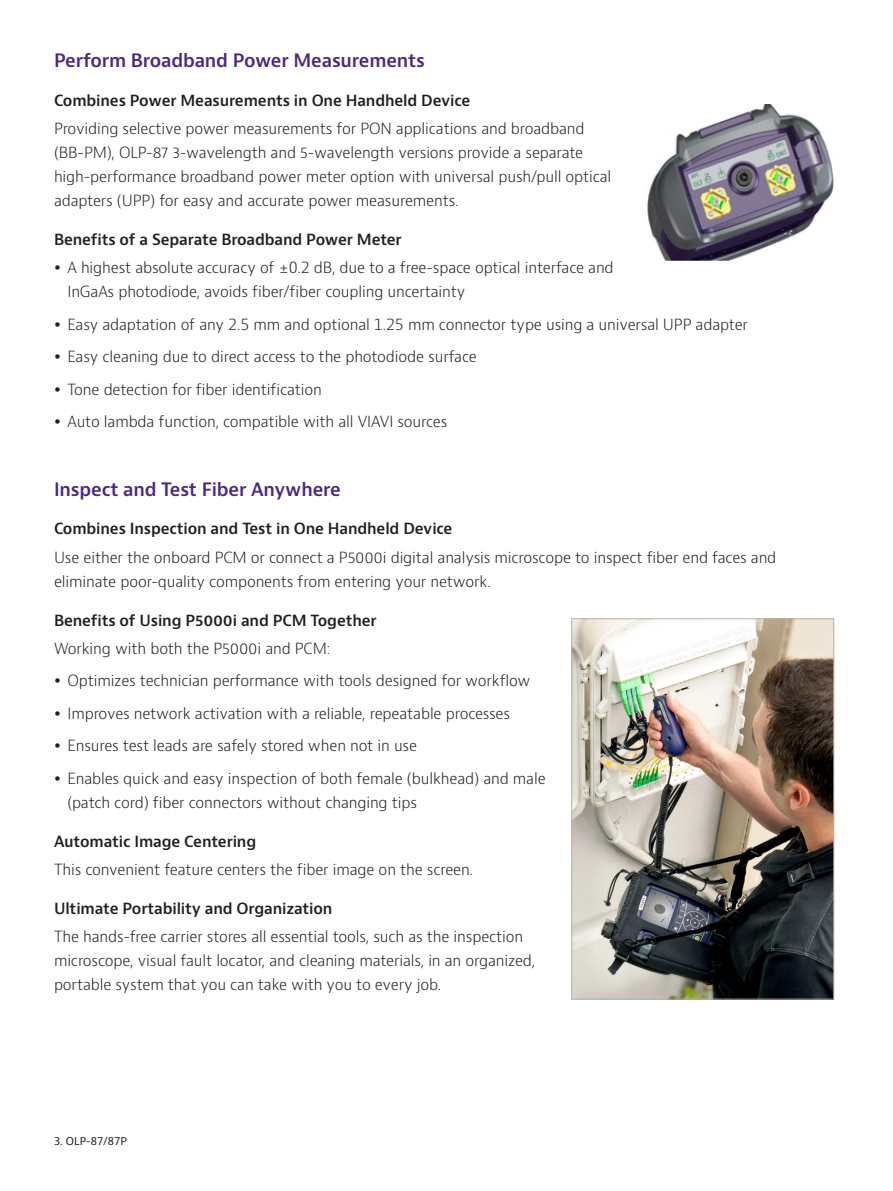
<style>
.page{position:relative;width:893px;height:1191px;background:#fff}
.page>*{position:absolute;margin:0;border:0;box-sizing:border-box;transform-origin:0 0}
.Header_12_16{font:600 18px "Bernino Sans";letter-spacing:-.01em;color:#4a2785}
.P_10_16{font:300 15px/24px "Bernino Sans";letter-spacing:-.01em;color:#231f20}
.Subhead_1{font:600 15px "Bernino Sans";letter-spacing:-.01em;color:#231f20}
.t1{font:10.5px "Bernino Sans";color:#231f20}
</style>
<div class="page">
<img style="left:647px;top:105px;width:187px;height:156px">
<img style="left:573px;top:620px;width:259px;height:377px">
<div style="left:571px;top:618px;width:263px;height:381px;border:1px solid #bbb1a3"></div>
<p class="Header_12_16" style="left:54px;top:49px;width:372px">Perform Broadband Power Measurements</p>
<p class="Subhead_1" style="left:54px;top:91px;width:418px">Combines Power Measurements in One Handheld Device</p>
<p class="P_10_16" style="left:54px;top:117px;width:559px">Providing selective power measurements for PON applications and broadband (BB-PM), OLP-87 3-wavelength and 5-wavelength versions provide a separate high-performance broadband power meter option with universal push/pull optical adapters (UPP) for easy and accurate power measurements.</p>
<p class="Subhead_1" style="left:54px;top:230px;width:349px">Benefits of a Separate Broadband Power Meter</p>
<p class="P_10_16" style="left:68px;top:256px;width:548px">A highest absolute accuracy of ±0.2 dB, due to a free-space optical interface and<br>InGaAs photodiode, avoids fiber/fiber coupling uncertainty</p>
<p class="P_10_16" style="left:68px;top:313px;width:682px">Easy adaptation of any 2.5 mm and optional 1.25 mm connector type using a universal UPP adapter</p>
<p class="P_10_16" style="left:68px;top:345px;width:411px">Easy cleaning due to direct access to the photodiode surface</p>
<p class="P_10_16" style="left:68px;top:378px;width:256px">Tone detection for fiber identification</p>
<p class="P_10_16" style="left:68px;top:410px;width:381px">Auto lambda function, compatible with all VIAVI sources</p>
<p class="Header_12_16" style="left:54px;top:477px;width:288px">Inspect and Test Fiber Anywhere</p>
<p class="Subhead_1" style="left:54px;top:519px;width:400px">Combines Inspection and Test in One Handheld Device</p>
<p class="P_10_16" style="left:54px;top:545px;width:724px">Use either the onboard PCM or connect a P5000i digital analysis microscope to inspect fiber end faces and eliminate poor-quality components from entering your network.</p>
<p class="Subhead_1" style="left:54px;top:610px;width:324px">Benefits of Using P5000i and PCM Together</p>
<p class="P_10_16" style="left:54px;top:636px;width:278px">Working with both the P5000i and PCM:</p>
<p class="P_10_16" style="left:68px;top:669px;width:465px">Optimizes technician performance with tools designed for workflow</p>
<p class="P_10_16" style="left:68px;top:701px;width:444px">Improves network activation with a reliable, repeatable processes</p>
<p class="P_10_16" style="left:68px;top:734px;width:351px">Ensures test leads are safely stored when not in use</p>
<p class="P_10_16" style="left:68px;top:766px;width:480px">Enables quick and easy inspection of both female (bulkhead) and male (patch cord) fiber connectors without changing tips</p>
<p class="Subhead_1" style="left:54px;top:831px;width:204px">Automatic Image Centering</p>
<p class="P_10_16" style="left:54px;top:858px;width:421px">This convenient feature centers the fiber image on the screen.</p>
<p class="Subhead_1" style="left:54px;top:899px;width:280px">Ultimate Portability and Organization</p>
<p class="P_10_16" style="left:54px;top:925px;width:483px">The hands-free carrier stores all essential tools, such as the inspection microscope, visual fault locator, and cleaning materials, in an organized, portable system that you can take with you to every job.</p>
<p class="t1" style="left:54px;top:1134px;width:75px">3. OLP-87/87P</p>
</div>
